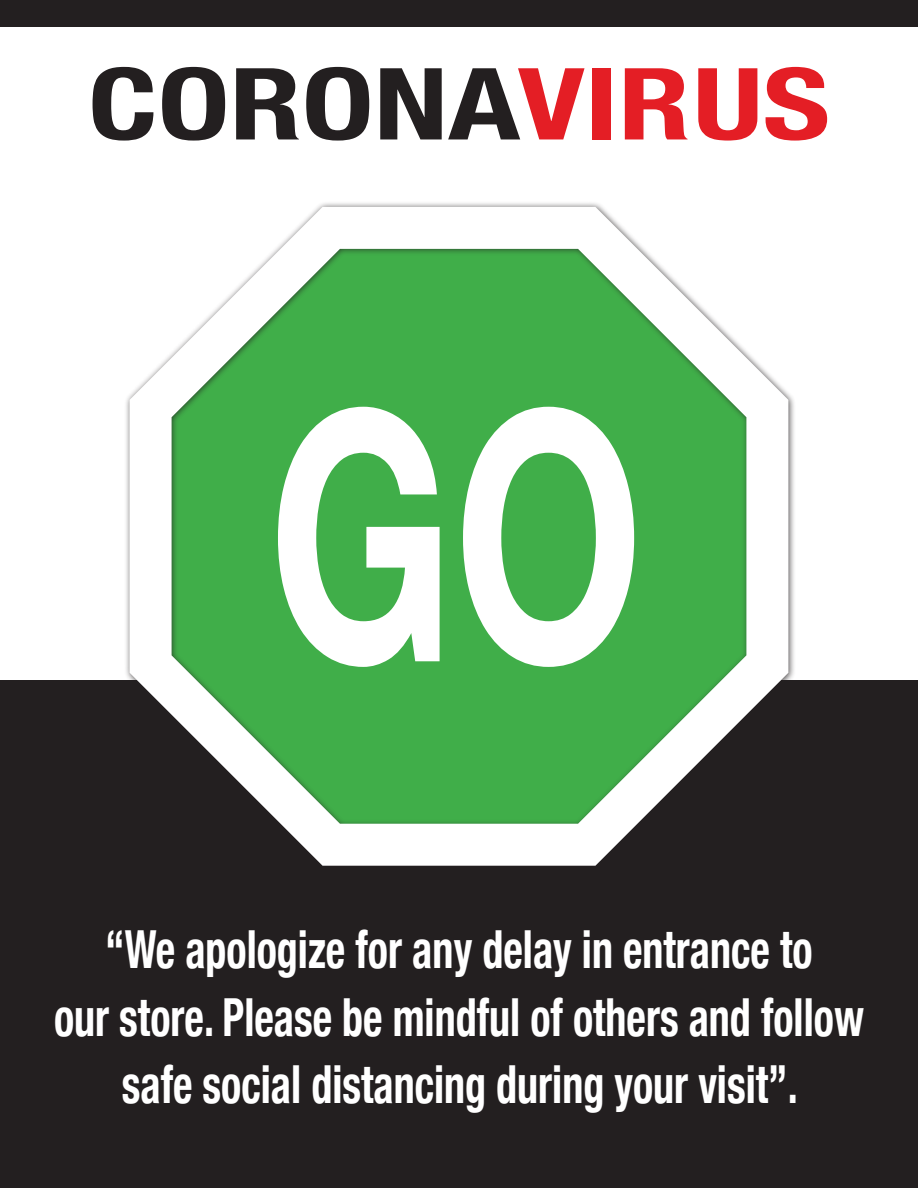
<style>
.page{position:relative;width:918px;height:1188px;background:#fff}
.page>*{position:absolute;margin:0;border:0;box-sizing:border-box;transform-origin:0 0}
.t1{font:700 348.3px "Helvetica Neue";color:#fff;scale:.7 1}
.t2{font:700 condensed 99.75px "Helvetica Neue";color:#231f20;scale:1.3 1}
.t3{font:700 condensed 52.5px/67.5px "Helvetica Neue";color:#fff;text-align:center;scale:.8 1}
.s1{color:#e41e25}
</style>
<div class="page">
<div style="left:0;top:680px;width:918px;height:507px;background:#231f20"></div>
<div style="left:0;top:0;width:918px;height:27px;background:#231f20"></div>
<div style="left:124px;top:202px;width:672px;height:671px;background:#231f20;opacity:.75"></div>
<svg style="left:130px;top:207px;width:658px;height:659px;fill:#40ae49"></svg>
<h2 class="t2" style="left:88px;top:21px;width:572px">CORONA<span class="s1">VIRUS</span></h2>
<h1 class="t1" style="left:269px;top:264px;width:537px">GO</h1>
<p class="t3" style="left:54px;top:912px;width:1014px">“We apologize for any delay in entrance to<br>our store. Please be mindful of others and follow safe social distancing during your visit”.</p>
</div>
